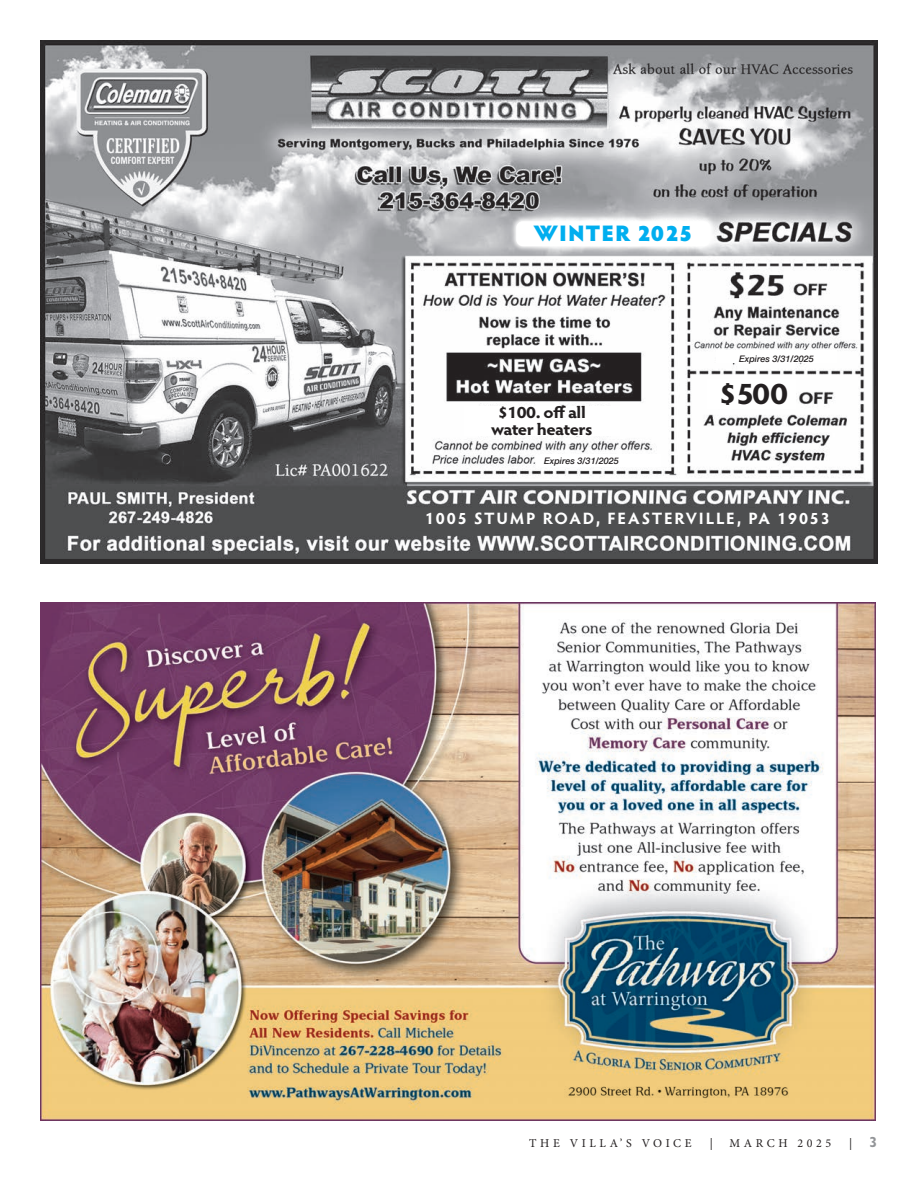
<style>
.page{position:relative;width:918px;height:1188px;background:#fff}
.page>*{position:absolute;margin:0;border:0;box-sizing:border-box;transform-origin:0 0}
.ThankYouParagraph{font:700 30px "Hypatia Sans Pro";color:#231f20;scale:1.1 1}
.ThankYouParagraph-2{font:900 22.5px "Hypatia Sans Pro";letter-spacing:.045em;color:#00aeef}
.ThankYouParagraph-3{font:700 16.5px "Hypatia Sans Pro";letter-spacing:.115em;color:#fff}
.ThankYouParagraph-4{font:700 16.5px/16.5px "Hypatia Sans Pro";color:#231f20;text-align:center;scale:1.1 1}
.t1{font:12px "Minion Pro";letter-spacing:.3em;color:#231f20}
.t2{font:italic 500 9px "Helvetica Neue";color:#231f20}
.s1{font-family:"Hypatia Sans Pro";font-weight:700;font-size:15px;color:#939598}
</style>
<div class="page">
<img style="left:40px;top:40px;width:838px;height:524px">
<div style="left:716px;top:351px;width:121px;height:12px;background:#fff"></div>
<div style="left:540px;top:454px;width:121px;height:12px;background:#fff"></div>
<div style="left:707px;top:379px;width:89px;height:30px;background:#fff"></div>
<svg style="left:510px;top:215px;width:207px;height:38px"></svg>
<div style="left:516px;top:221px;width:194px;height:25px;background:#fff;border-radius:7px"></div>
<div style="left:397px;top:509px;width:463px;height:21px;background:#4e4f50"></div>
<div style="left:464px;top:406px;width:156px;height:30px;background:#fff"></div>
<img style="left:40px;top:602px;width:836px;height:518px">
<p class="ThankYouParagraph-2" style="left:534px;top:216px;width:160px">WINTER 2025</p>
<p class="ThankYouParagraph-4" style="left:491px;top:403px;width:94px">$100. off all water heaters</p>
<p class="t2" style="left:544px;top:453px;width:76px">Expires 3/31/2025</p>
<p class="t2" style="left:739px;top:351px;width:76px">Expires 3/31/2025</p>
<p class="ThankYouParagraph" style="left:718px;top:372px;width:65px">$500</p>
<p class="ThankYouParagraph-3" style="left:425px;top:507px;width:406px">1005 STUMP ROAD, FEASTERVILLE, PA 19053</p>
<p class="t1" style="left:529px;top:1135px;width:164px">THE VILLA’S VOICE</p>
<p class="t1" style="left:710px;top:1135px;width:5px">|</p>
<p class="t1" style="left:730px;top:1135px;width:103px">MARCH 2025</p>
<p class="t1" style="left:849px;top:1135px;width:30px">| <span class="s1">3</span></p>
</div>
